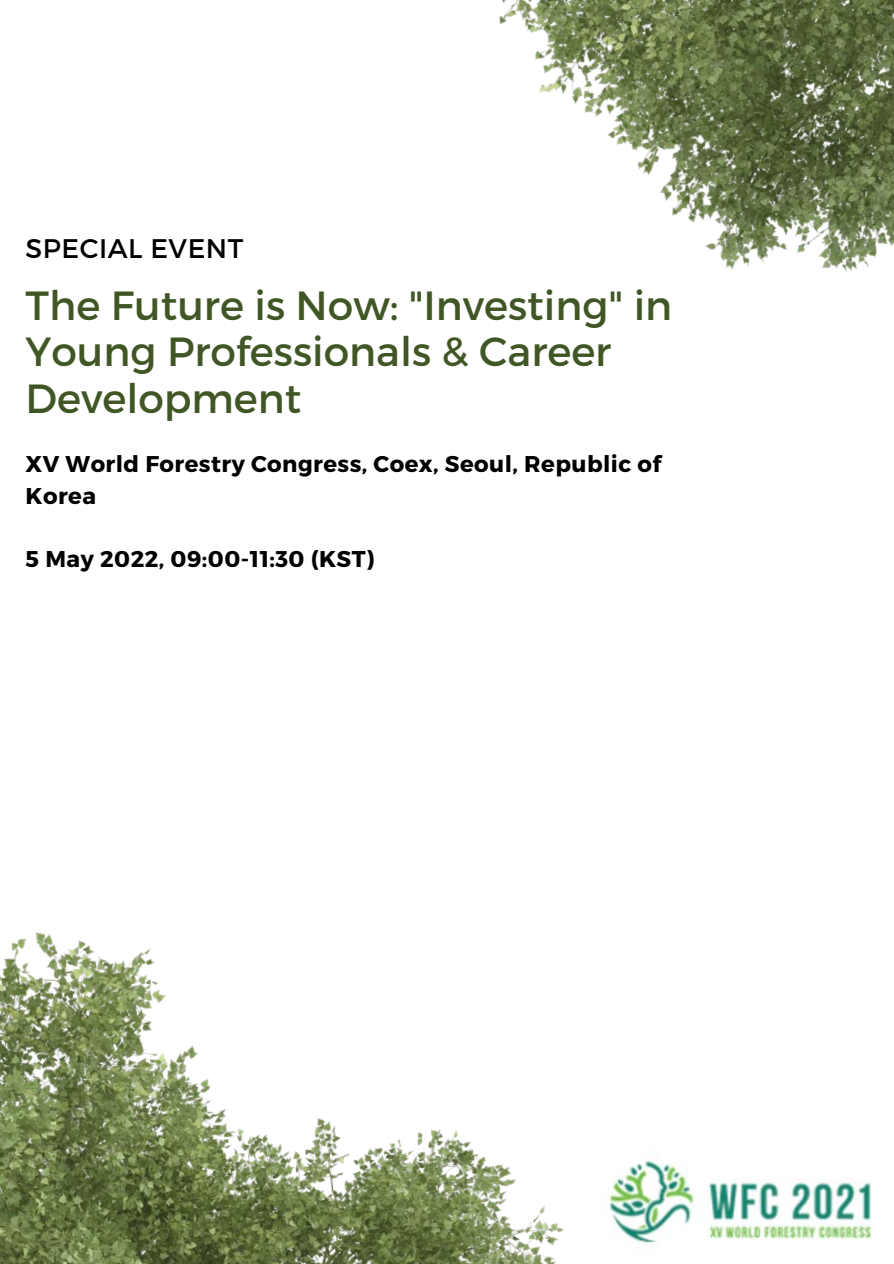
<style>
.page{position:relative;width:894px;height:1264px;background:#fff}
.page>*{position:absolute;margin:0;border:0;box-sizing:border-box;transform-origin:0 0}
.t1{font:40.65px/46.3px "Montserrat";color:#415625}
.t2{font:26.85px "Montserrat";letter-spacing:.02em;color:#000}
.t3{font:700 22.8px/31.8px "Montserrat";letter-spacing:.02em;color:#000}
</style>
<div class="page">
<img style="left:499px;top:0;width:394px;height:273px">
<img style="left:0;top:932px;width:563px;height:331px">
<img style="left:609px;top:1160px;width:264px;height:87px">
<p class="t2" style="left:26px;top:231px;width:219px">SPECIAL EVENT</p>
<p class="t1" style="left:26px;top:280px;width:648px">The Future is Now: "Investing" in<br>Young Professionals &amp; Career<br>Development</p>
<p class="t3" style="left:26px;top:447px;width:637px">XV World Forestry Congress, Coex, Seoul, Republic of<br>Korea</p>
<p class="t3" style="left:26px;top:542px;width:350px">5 May 2022, 09:00-11:30 (KST)</p>
</div>
